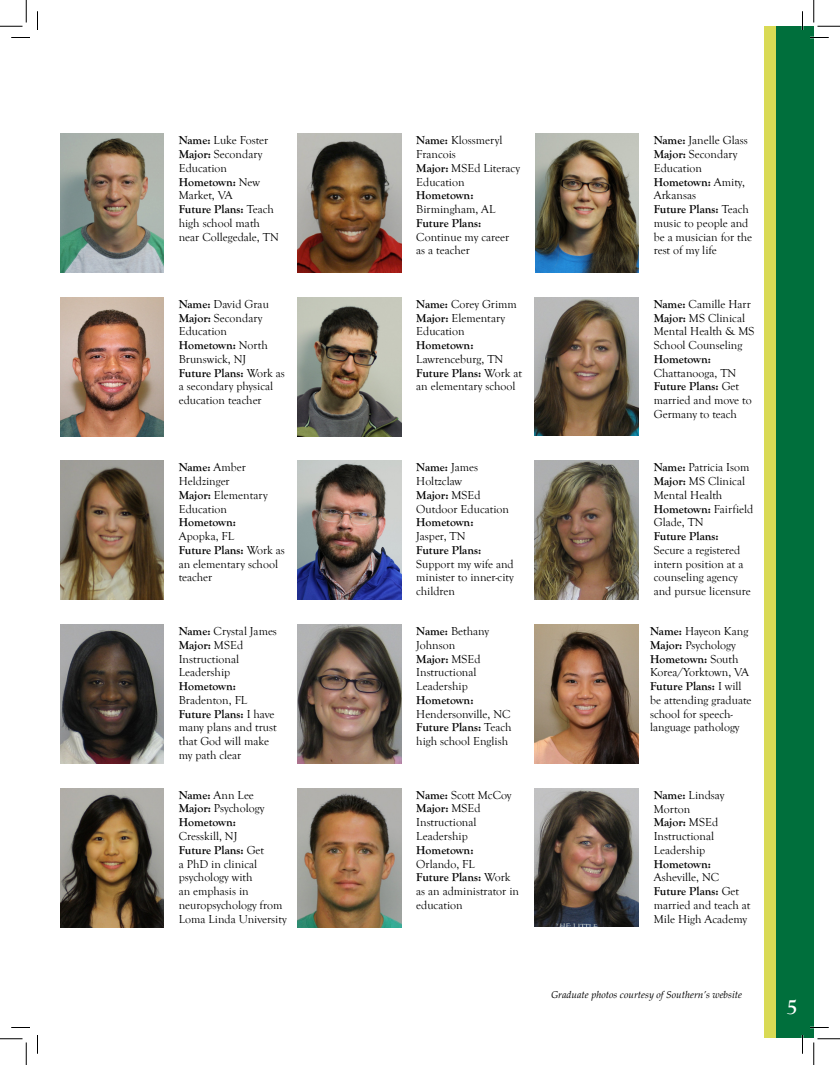
<style>
.page{position:relative;width:840px;height:1065px;background:#fff}
.page>*{position:absolute;margin:0;border:0;box-sizing:border-box;transform-origin:0 0}
.t1{font:700 22.5px "Goudy Old Style T";color:#fff}
.t2{font:11.88px/13.8px "Goudy Old Style T";color:#000}
.t3{font:700 11.88px/13.8px "Goudy Old Style T";color:#000}
.t4{font:italic 10px "Palatino Linotype";color:#000}
.s1{font-weight:700}
.s2{font-weight:400}
</style>
<div class="page">
<div style="left:765px;top:26px;width:37px;height:1012px;background:#d9da55"></div>
<div style="left:776px;top:26px;width:38px;height:1012px;background:#006f3c"></div>
<img style="left:60px;top:134px;width:104px;height:139px">
<img style="left:535px;top:134px;width:104px;height:139px">
<img style="left:535px;top:297px;width:104px;height:139px">
<img style="left:298px;top:297px;width:103px;height:140px">
<img style="left:298px;top:134px;width:103px;height:139px">
<img style="left:60px;top:297px;width:104px;height:140px">
<img style="left:535px;top:461px;width:104px;height:138px">
<img style="left:297px;top:461px;width:104px;height:139px">
<img style="left:60px;top:461px;width:104px;height:139px">
<img style="left:535px;top:624px;width:104px;height:140px">
<img style="left:298px;top:624px;width:103px;height:139px">
<img style="left:60px;top:624px;width:104px;height:140px">
<img style="left:535px;top:788px;width:104px;height:139px">
<img style="left:298px;top:788px;width:103px;height:139px">
<img style="left:60px;top:788px;width:104px;height:139px">
<svg style="left:11px;top:37px;width:19px;height:1px"></svg>
<svg style="left:810px;top:37px;width:19px;height:1px"></svg>
<svg style="left:11px;top:1027px;width:19px;height:1px"></svg>
<svg style="left:810px;top:1027px;width:19px;height:1px"></svg>
<svg style="left:37px;top:11px;width:1px;height:19px"></svg>
<svg style="left:37px;top:1035px;width:1px;height:19px"></svg>
<svg style="left:802px;top:11px;width:1px;height:19px"></svg>
<svg style="left:802px;top:1035px;width:1px;height:19px"></svg>
<svg style="left:0;top:0;width:27px;height:27px"></svg>
<svg style="left:0;top:1039px;width:27px;height:26px"></svg>
<svg style="left:814px;top:0;width:26px;height:27px"></svg>
<svg style="left:814px;top:1039px;width:26px;height:26px"></svg>
<p class="t2" style="left:179px;top:134px;width:102px"><span class="s1">Name:</span> Luke Foster<br><span class="s1">Major:</span> Secondary<br>Education<br><span class="s1">Hometown:</span> New<br>Market, VA<br><span class="s1">Future Plans:</span> Teach high school math near Collegedale, TN</p>
<p class="t2" style="left:179px;top:297px;width:108px"><span class="s1">Name:</span> David Grau<br><span class="s1">Major:</span> Secondary<br>Education<br><span class="s1">Hometown:</span> North<br>Brunswick, NJ<br><span class="s1">Future Plans:</span> Work as a secondary physical education teacher</p>
<p class="t2" style="left:179px;top:461px;width:91px"><span class="s1">Name:</span> Amber<br>Heldzinger<br><span class="s1">Major:</span> Elementary<br>Education</p>
<p class="t3" style="left:179px;top:516px;width:59px">Hometown:</p>
<p class="t2" style="left:179px;top:530px;width:108px">Apopka, FL<br><span class="s1">Future Plans:</span> Work as an elementary school teacher</p>
<p class="t2" style="left:179px;top:625px;width:100px"><span class="s1">Name:</span> Crystal James<br><span class="s1">Major:</span> MSEd<br>Instructional<br>Leadership</p>
<p class="t3" style="left:179px;top:679px;width:59px">Hometown:</p>
<p class="t2" style="left:179px;top:693px;width:100px">Bradenton, FL<br><span class="s1">Future Plans:</span> I have many plans and trust that God will make my path clear</p>
<p class="t3" style="left:179px;top:788px;width:87px">Name: <span class="s2">Ann Lee<br></span>Major: <span class="s2">Psychology<br></span>Hometown:</p>
<p class="t2" style="left:179px;top:829px;width:109px">Cresskill, NJ<br><span class="s1">Future Plans:</span> Get<br>a PhD in clinical psychology with<br>an emphasis in neuropsychology from<br>Loma Linda University</p>
<p class="t2" style="left:416px;top:134px;width:105px"><span class="s1">Name:</span> Klossmeryl<br>Francois<br><span class="s1">Major:</span> MSEd Literacy<br>Education</p>
<p class="t3" style="left:416px;top:189px;width:59px">Hometown:</p>
<p class="t2" style="left:416px;top:203px;width:81px">Birmingham, AL</p>
<p class="t3" style="left:416px;top:216px;width:66px">Future Plans:</p>
<p class="t2" style="left:416px;top:230px;width:94px">Continue my career as a teacher</p>
<p class="t2" style="left:416px;top:297px;width:102px"><span class="s1">Name:</span> Corey Grimm<br><span class="s1">Major:</span> Elementary<br>Education</p>
<p class="t3" style="left:416px;top:339px;width:59px">Hometown:</p>
<p class="t2" style="left:416px;top:352px;width:107px">Lawrenceburg, TN<br><span class="s1">Future Plans:</span> Work at an elementary school</p>
<p class="t2" style="left:416px;top:461px;width:94px"><span class="s1">Name:</span> James<br>Holtzclaw<br><span class="s1">Major:</span> MSEd<br>Outdoor Education</p>
<p class="t3" style="left:416px;top:516px;width:59px">Hometown:</p>
<p class="t2" style="left:416px;top:530px;width:51px">Jasper, TN</p>
<p class="t3" style="left:416px;top:543px;width:66px">Future Plans:</p>
<p class="t2" style="left:416px;top:557px;width:99px;text-align:justify">Support my wife and minister to inner-city children</p>
<p class="t2" style="left:416px;top:625px;width:74px"><span class="s1">Name:</span> Bethany<br>Johnson<br><span class="s1">Major:</span> MSEd<br>Instructional<br>Leadership</p>
<p class="t3" style="left:416px;top:693px;width:59px">Hometown:</p>
<p class="t2" style="left:416px;top:707px;width:97px;text-align:justify">Hendersonville, NC <span class="s1">Future Plans:</span> Teach high school English</p>
<p class="t2" style="left:416px;top:788px;width:97px"><span class="s1">Name:</span> Scott McCoy<br><span class="s1">Major:</span> MSEd<br>Instructional<br>Leadership</p>
<p class="t3" style="left:416px;top:843px;width:59px">Hometown:</p>
<p class="t2" style="left:416px;top:857px;width:104px">Orlando, FL<br><span class="s1">Future Plans:</span> Work as an administrator in education</p>
<p class="t2" style="left:654px;top:134px;width:100px"><span class="s1">Name:</span> Janelle Glass<br><span class="s1">Major:</span> Secondary<br>Education<br><span class="s1">Hometown:</span> Amity,<br>Arkansas<br><span class="s1">Future Plans:</span> Teach music to people and be a musician for the rest of my life</p>
<p class="t2" style="left:654px;top:297px;width:102px"><span class="s1">Name:</span> Camille Harr<br><span class="s1">Major:</span> MS Clinical<br>Mental Health &amp; MS<br>School Counseling</p>
<p class="t3" style="left:654px;top:352px;width:59px">Hometown:</p>
<p class="t2" style="left:654px;top:366px;width:99px">Chattanooga, TN<br><span class="s1">Future Plans:</span> Get married and move to<br>Germany to teach</p>
<p class="t2" style="left:654px;top:461px;width:101px"><span class="s1">Name:</span> Patricia Isom<br><span class="s1">Major:</span> MS Clinical<br>Mental Health<br><span class="s1">Hometown:</span> Fairfield<br>Glade, TN</p>
<p class="t3" style="left:654px;top:530px;width:66px">Future Plans:</p>
<p class="t2" style="left:654px;top:543px;width:99px">Secure a registered intern position at a counseling agency and pursue licensure</p>
<p class="t2" style="left:650px;top:625px;width:103px"><span class="s1">Name:</span> Hayeon Kang<br><span class="s1">Major:</span> Psychology<br><span class="s1">Hometown:</span> South<br>Korea/Yorktown, VA<br><span class="s1">Future Plans:</span> I will be attending graduate school for speech&shy;language pathology</p>
<p class="t2" style="left:654px;top:788px;width:72px"><span class="s1">Name:</span> Lindsay<br>Morton<br><span class="s1">Major:</span> MSEd<br>Instructional<br>Leadership</p>
<p class="t3" style="left:654px;top:857px;width:59px">Hometown:</p>
<p class="t2" style="left:654px;top:871px;width:98px">Asheville, NC<br><span class="s1">Future Plans:</span> Get married and teach at<br>Mile High Academy</p>
<p class="t4" style="left:551px;top:987px;width:193px">Graduate photos courtesy of Southern’s website</p>
<h1 class="t1" style="left:786px;top:994px;width:13px">5</h1>
</div>
